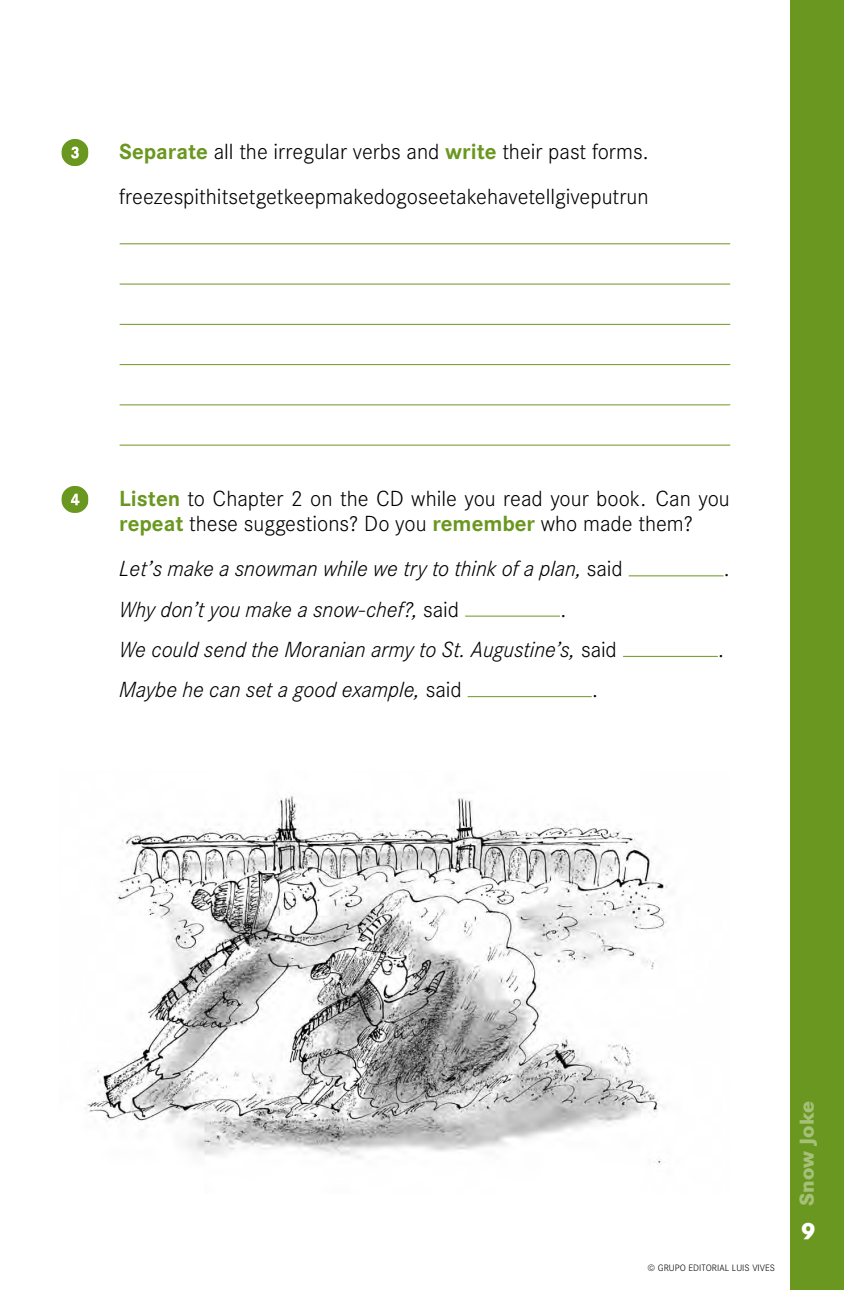
<style>
.page{position:relative;width:844px;height:1290px;background:#fff}
.page>*{position:absolute;margin:0;border:0;box-sizing:border-box;transform-origin:0 0}
.t1{font:800 24.5px "Corporate S";color:#fff}
.t2{font:300 22.75px/45.1px "Corporate S";color:#000}
.t3{font:italic 300 22.75px/40.2px "Corporate S";letter-spacing:-.005em;color:#000}
.t4{font:800 21px "Corporate S";color:#a5c079}
.t5{font:300 9.62px "Corporate S";color:#000}
.s1{font-weight:700;color:#6a971f}
.s2{font-style:normal}
</style>
<div class="page">
<div style="left:789px;top:0;width:54px;height:1290px;background:#6a971f"></div>
<svg style="left:61px;top:139px;width:27px;height:27px"></svg>
<hr style="left:119px;top:243px;width:611px;height:1px;background:#6a971f">
<hr style="left:119px;top:284px;width:611px;height:1px;background:#6a971f">
<hr style="left:119px;top:324px;width:611px;height:1px;background:#6a971f">
<hr style="left:119px;top:364px;width:611px;height:1px;background:#6a971f">
<hr style="left:119px;top:404px;width:611px;height:1px;background:#6a971f">
<hr style="left:119px;top:445px;width:611px;height:1px;background:#6a971f">
<svg style="left:61px;top:486px;width:27px;height:27px"></svg>
<hr style="left:628px;top:575px;width:95px;height:1px;background:#6a971f">
<hr style="left:465px;top:616px;width:95px;height:1px;background:#6a971f">
<hr style="left:623px;top:656px;width:94px;height:1px;background:#6a971f">
<hr style="left:467px;top:696px;width:124px;height:1px;background:#6a971f">
<img style="left:86px;top:795px;width:582px;height:369px">
<p class="t2" style="left:119px;top:129px;width:531px"><span class="s1">Separate</span> all the irregular verbs and <span class="s1">write</span> their past forms. freezespithitsetgetkeepmakedogoseetakehavetellgiveputrun</p>
<p class="t2" style="left:119px;top:486px;width:612px;line-height:25.4px"><span class="s1">Listen</span> to Chapter 2 on the CD while you read your book. Can you <span class="s1">repeat</span> these suggestions? Do you <span class="s1">remember</span> who made them?</p>
<p class="t3" style="left:119px;top:549px;width:505px">Let’s make a snowman while we try to think of a plan, <span class="s2">said</span></p>
<p class="t2" style="left:723px;top:546px;width:7px">.</p>
<p class="t3" style="left:119px;top:589px;width:341px">Why don’t you make a snow-chef?, <span class="s2">said</span></p>
<p class="t3" style="left:119px;top:589px;width:499px;text-indent:441px"><span class="s2">.<br></span>We could send the Moranian army to St. Augustine’s, <span class="s2">said</span></p>
<p class="t3" style="left:119px;top:669px;width:344px">Maybe he can set a good example, <span class="s2">said</span></p>
<p class="t2" style="left:592px;top:667px;width:7px">.</p>
<p class="t2" style="left:718px;top:627px;width:7px">.</p>
<p class="t5" style="left:647px;top:1263px;width:129px">© Grupo Editorial Luis Vives</p>
<p class="t4" style="left:793px;top:1205px;width:106px;rotate:-90deg">Snow Joke</p>
<p class="t1" style="left:800px;top:1216px;width:17px">9</p>
</div>
